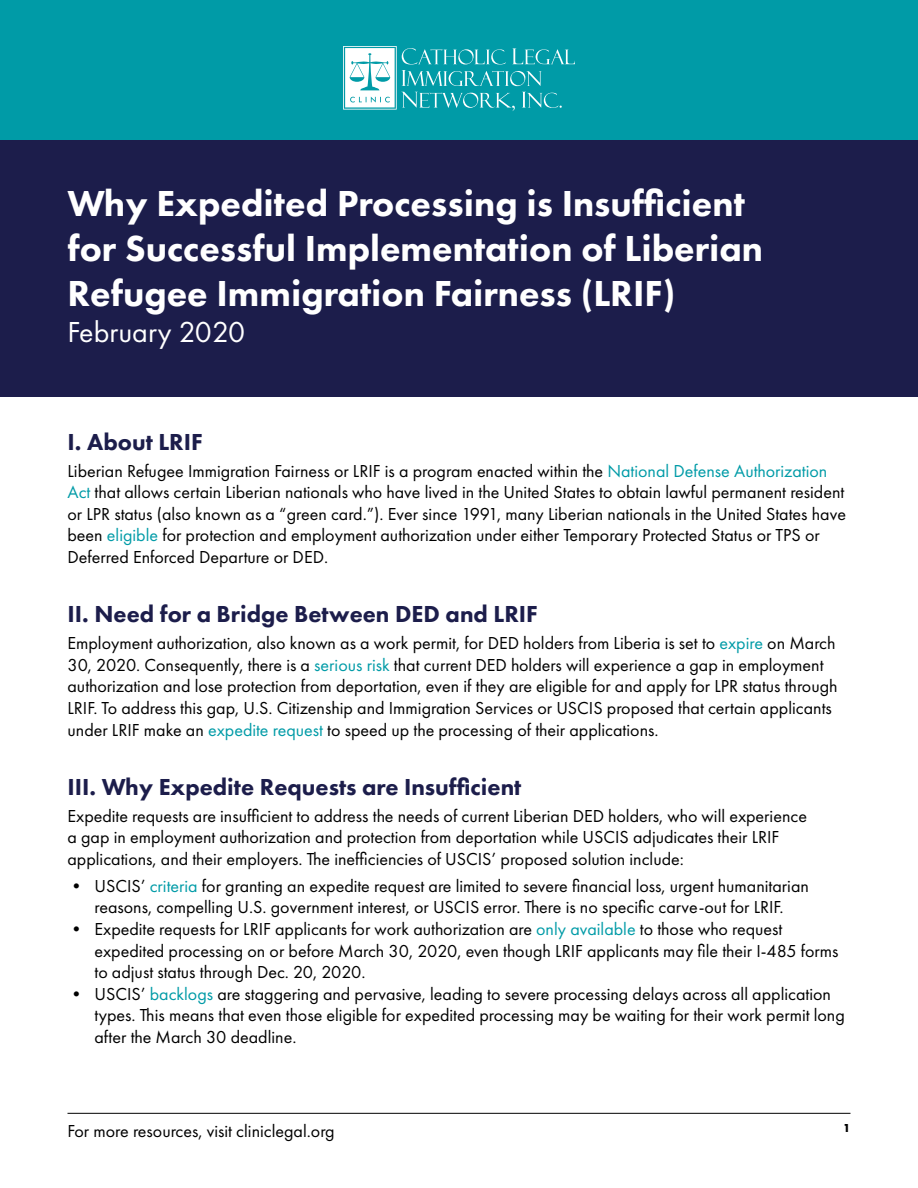
<style>
.page{position:relative;width:918px;height:1188px;background:#fff}
.page>*{position:absolute;margin:0;border:0;box-sizing:border-box;transform-origin:0 0}
.t1{font:800 37.5px/45px "Futura PT";color:#fff}
.t2{font:30px "Futura PT";color:#fff}
.t3{font:800 24px "Futura PT";color:#1c1d4b}
.t4{font:18px/21.6px "Futura PT";color:#000}
.t5{font:700 12px "Futura PT";color:#000}
.s1{color:#009ba7}
</style>
<div class="page">
<hr style="left:68px;top:1113px;width:782px;height:1px;background:#000">
<div style="left:0;top:0;width:918px;height:187px;background:#009ba7"></div>
<div style="left:0;top:140px;width:918px;height:257px;background:#1c1d4b"></div>
<svg style="left:343px;top:46px;width:232px;height:65px"></svg>
<h1 class="t1" style="left:68px;top:180px;width:697px">Why Expedited Processing is Insufficient for Successful Implementation of Liberian<br>Refugee Immigration Fairness (LRIF)</h1>
<h2 class="t2" style="left:68px;top:314px;width:179px">February 2020</h2>
<h3 class="t3" style="left:68px;top:427px;width:137px">I. About LRIF</h3>
<p class="t4" style="left:68px;top:460px;width:780px">Liberian Refugee Immigration Fairness or LRIF is a program enacted within the <span class="s1">National Defense Authorization Act</span> that allows certain Liberian nationals who have lived in the United States to obtain lawful permanent resident or LPR status (also known as a “green card.”). Ever since 1991, many Liberian nationals in the United States have been <span class="s1">eligible</span> for protection and employment authorization under either Temporary Protected Status or TPS or Deferred Enforced Departure or DED.</p>
<h3 class="t3" style="left:68px;top:599px;width:472px">II. Need for a Bridge Between DED and LRIF</h3>
<p class="t4" style="left:68px;top:632px;width:772px">Employment authorization, also known as a work permit, for DED holders from Liberia is set to <span class="s1">expire</span> on March 30, 2020. Consequently, there is a <span class="s1">serious risk</span> that current DED holders will experience a gap in employment authorization and lose protection from deportation, even if they are eligible for and apply for LPR status through LRIF. To address this gap, U.S. Citizenship and Immigration Services or USCIS proposed that certain applicants under LRIF make an <span class="s1">expedite request</span> to speed up the processing of their applications.</p>
<h3 class="t3" style="left:68px;top:772px;width:455px">III. Why Expedite Requests are Insufficient</h3>
<p class="t4" style="left:68px;top:805px;width:741px">Expedite requests are insufficient to address the needs of current Liberian DED holders, who will experience a gap in employment authorization and protection from deportation while USCIS adjudicates their LRIF applications, and their employers. The inefficiencies of USCIS’ proposed solution include:</p>
<p class="t4" style="left:68px;top:875px;width:743px;text-align:center">• USCIS’ <span class="s1">criteria</span> for granting an expedite request are limited to severe financial loss, urgent humanitarian reasons, compelling U.S. government interest, or USCIS error. There is no specific carve-out for LRIF.</p>
<p class="t4" style="left:94px;top:918px;width:746px;text-indent:-27px">• Expedite requests for LRIF applicants for work authorization are <span class="s1">only available</span> to those who request expedited processing on or before March 30, 2020, even though LRIF applicants may file their I-485 forms to adjust status through Dec. 20, 2020.</p>
<p class="t4" style="left:94px;top:983px;width:752px;text-indent:-27px">• USCIS’ <span class="s1">backlogs</span> are staggering and pervasive, leading to severe processing delays across all application types. This means that even those eligible for expedited processing may be waiting for their work permit long after the March 30 deadline.</p>
<p class="t4" style="left:68px;top:1120px;width:269px">For more resources, visit cliniclegal.org</p>
<p class="t5" style="left:843px;top:1121px;width:9px">1</p>
</div>
